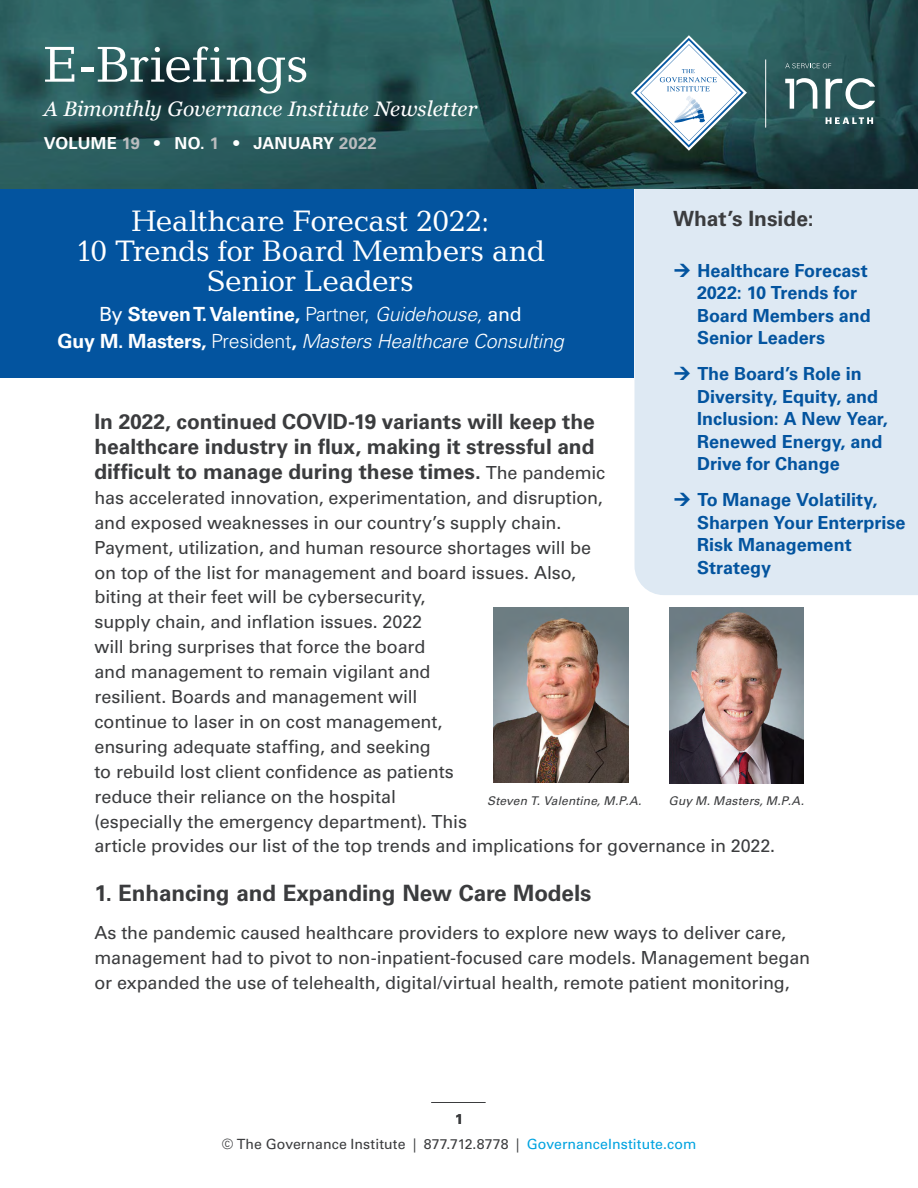
<style>
.page{position:relative;width:918px;height:1188px;background:#fff}
.page>*{position:absolute;margin:0;border:0;box-sizing:border-box;transform-origin:0 0}
.t1{font:51px "Candida Std";letter-spacing:-.005em;color:#fff}
.t2{font:30px/30px "Candida Std";letter-spacing:-.01em;color:#fff;text-align:center}
.t3{font:700 22.5px "Univers LT Std";letter-spacing:-.005em;color:#3b3c3e}
.t4{font:700 21px/24.9px "Univers LT Std";color:#3b3c3e}
.t5{font:italic 21px "Georgia";color:#fff}
.t6{font:italic 300 19.5px/27px "Univers LT Std";letter-spacing:-.01em;color:#fff;text-align:center}
.t7{font:18px/24.9px "Univers LT Std";letter-spacing:-.01em;color:#3b3c3e}
.t8{font:700 18px/22.5px "Univers LT Std";color:#03549f}
.t9{font:700 16.5px "Univers LT Std";letter-spacing:.015em;color:#fff}
.t10{font:14.1px "Univers LT Std";letter-spacing:.005em;color:#3b3c3e}
.t11{font:700 14.1px "Univers LT Std";color:#3b3c3e}
.t12{font:italic 12px "Univers LT Std";letter-spacing:.005em;color:#3b3c3e}
.s1{color:#babcbe}
.s2{font-weight:400;font-style:normal}
.s3{font-weight:700;font-style:normal}
.s4{font-style:normal}
.s5{font-weight:400;font-size:18px}
.s6{color:#00a3e0}
</style>
<div class="page">
<img style="left:0;top:0;width:918px;height:189px">
<svg style="left:631px;top:35px;width:116px;height:116px"></svg>
<hr style="left:431px;top:1102px;width:54px;height:1px;background:#3b3c3e">
<hr style="left:765px;top:60px;width:1px;height:68px;background:#fff">
<svg style="left:826px;top:117px;width:47px;height:7px"></svg>
<svg style="left:826px;top:78px;width:49px;height:31px"></svg>
<svg style="left:785px;top:78px;width:32px;height:31px"></svg>
<svg style="left:785px;top:63px;width:46px;height:5px"></svg>
<div style="left:634px;top:189px;width:284px;height:406px;background:#dee9f3"></div>
<div style="left:0;top:189px;width:633px;height:189px;background:#03549f"></div>
<img style="left:670px;top:608px;width:133px;height:175px">
<img style="left:494px;top:608px;width:134px;height:175px">
<svg style="left:675px;top:263px;width:15px;height:14px"></svg>
<svg style="left:675px;top:367px;width:15px;height:13px"></svg>
<svg style="left:675px;top:493px;width:15px;height:13px"></svg>
<h1 class="t1" style="left:44px;top:35px;width:266px">E-Briefings</h1>
<p class="t5" style="left:44px;top:95px;width:435px">A Bimonthly Governance Institute Newsletter</p>
<p class="t9" style="left:44px;top:133px;width:334px">VOLUME <span class="s1">19</span> • NO. <span class="s1">1</span> • JANUARY <span class="s1">2022</span></p>
<h2 class="t2" style="left:76px;top:206px;width:471px">Healthcare Forecast 2022:<br>10 Trends for Board Members and<br>Senior Leaders</h2>
<p class="t6" style="left:57px;top:301px;width:508px"><span class="s2">By</span> <span class="s3">Steven T. Valentine,</span> <span class="s4">Partner,</span> Guidehouse, <span class="s2">and<br></span><span class="s3">Guy M. Masters,</span> <span class="s4">President</span><span class="s3">,</span> Masters Healthcare Consulting</p>
<p class="t4" style="left:673px;top:206px;width:142px">What’s Inside:</p>
<p class="t8" style="left:697px;top:259px;width:175px">Healthcare Forecast<br>2022: 10 Trends for<br>Board Members and<br>Senior Leaders</p>
<p class="t8" style="left:697px;top:363px;width:192px">The Board’s Role in<br>Diversity, Equity, and<br>Inclusion: A New Year,<br>Renewed Energy, and<br>Drive for Change</p>
<p class="t8" style="left:697px;top:489px;width:210px">To Manage Volatility,<br>Sharpen Your Enterprise<br>Risk Management<br>Strategy</p>
<p class="t4" style="left:94px;top:410px;width:512px">In 2022, continued COVID-19 variants will keep the healthcare industry in flux, making it stressful and difficult to manage during these times. <span class="s5">The pandemic</span></p>
<p class="t7" style="left:95px;top:485px;width:682px">has accelerated innovation, experimentation, and disruption,<br>and exposed weaknesses in our country’s supply chain.<br>Payment, utilization, and human resource shortages will be<br>on top of the list for management and board issues. Also,<br>biting at their feet will be cybersecurity,<br>supply chain, and inflation issues. 2022<br>will bring surprises that force the board<br>and management to remain vigilant and<br>resilient. Boards and management will<br>continue to laser in on cost management,<br>ensuring adequate staffing, and seeking<br>to rebuild lost client confidence as patients<br>reduce their reliance on the hospital<br>(especially the emergency department). This<br>article provides our list of the top trends and implications for governance in 2022.</p>
<p class="t3" style="left:94px;top:879px;width:498px">1. Enhancing and Expanding New Care Models</p>
<p class="t7" style="left:94px;top:920px;width:717px">As the pandemic caused healthcare providers to explore new ways to deliver care, management had to pivot to non-inpatient-focused care models. Management began or expanded the use of telehealth, digital/virtual health, remote patient monitoring,</p>
<p class="t12" style="left:487px;top:794px;width:156px">Steven T. Valentine, M.P.A.</p>
<p class="t12" style="left:669px;top:794px;width:137px">Guy M. Masters, M.P.A.</p>
<p class="t11" style="left:455px;top:1111px;width:9px">1</p>
<p class="t10" style="left:222px;top:1136px;width:476px">© The Governance Institute | 877.712.8778 | <span class="s6">GovernanceInstitute.com</span></p>
</div>
